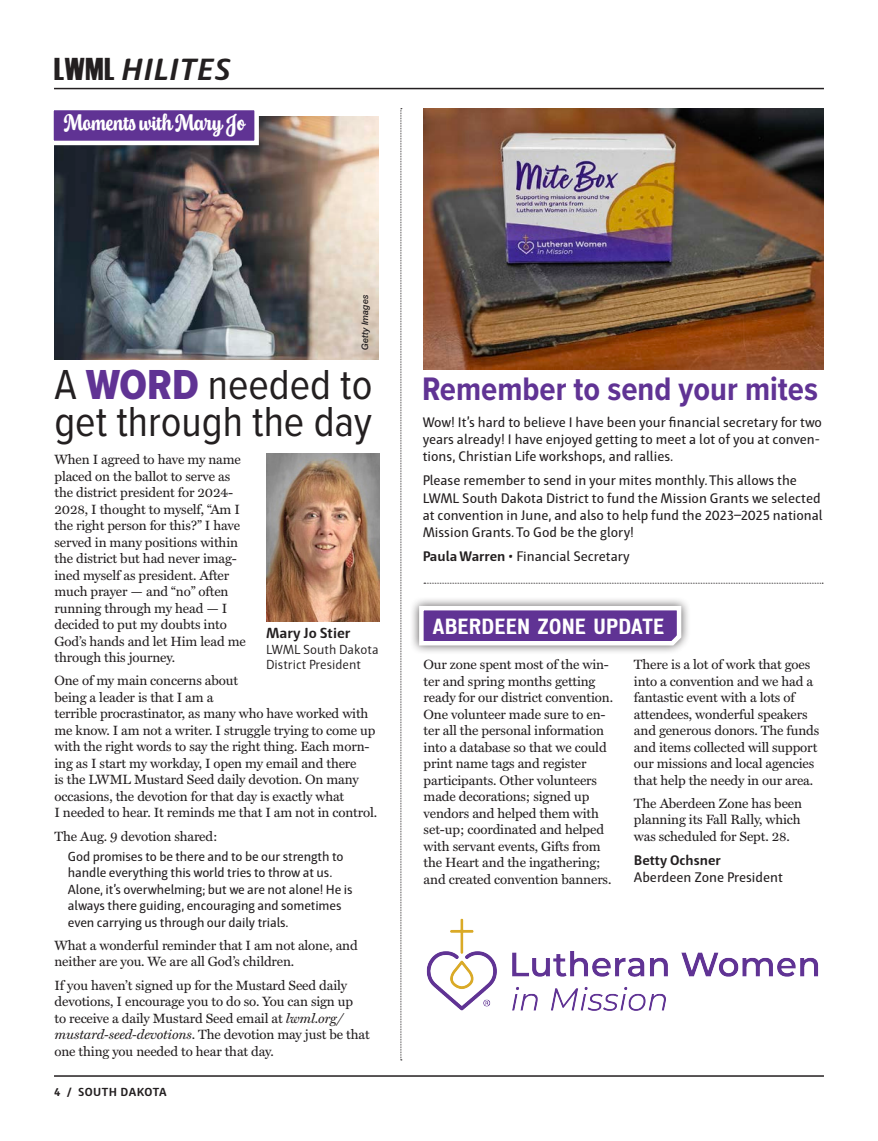
<style>
.page{position:relative;width:878px;height:1141px;background:#fff}
.page>*{position:absolute;margin:0;border:0;box-sizing:border-box;transform-origin:0 0}
.t1{font:43.5px/37.5px "Proxima Nova Cond";color:#231f20}
.t2{font:700 33.75px "Proxima Nova Cond";color:#603394}
.Interior_Header_Bar_Left{font:italic 700 31.5px "Haptic";letter-spacing:.03em;color:#231f20}
.Submissions_Body_Text{font:700 condensed 19.95px "Vonnes";letter-spacing:.035em;color:#fff}
.Heading_2{font:19.5px "Chonky Poster";color:#fff}
.Photo_Text{font:700 15px "Haptic";color:#231f20}
.t3{font:14.25px/17.2px "Haptic";color:#231f20}
.t4{font:13.5px/16.5px "Miller Text";letter-spacing:-.01em;color:#231f20}
.t5{font:13.5px/16.5px "Haptic";letter-spacing:-.01em;color:#231f20}
.Photo_Text-2{font:300 13.5px/15px "Haptic";color:#231f20}
.t6{font:700 12px "Haptic";letter-spacing:.04em;color:#231f20}
.Photo_Credit{font:italic 500 9px "Helvetica Neue LT Std";letter-spacing:-.005em;color:#231f20}
.s1{font-family:"Haettenschweiler";font-weight:400;font-style:normal}
.s2{font-family:"Proxima Nova Cond Extrabld";color:#603394}
.s3{font-style:italic}
.s4{font-weight:700}
</style>
<div class="page">
<hr style="left:54px;top:1075px;width:770px;height:2px;background:#231f20">
<hr style="left:54px;top:88px;width:770px;height:1px;background:#231f20">
<img style="left:54px;top:116px;width:324px;height:243px">
<div style="left:49px;top:106px;width:210px;height:39px;background:#603394;border:4px solid #fff"></div>
<img style="left:266px;top:454px;width:113px;height:167px">
<svg style="left:400px;top:108px;width:2px;height:952px;background:#cbcaca"></svg>
<svg style="left:424px;top:583px;width:399px;height:1px"></svg>
<img style="left:423px;top:109px;width:401px;height:260px">
<div style="left:409px;top:596px;width:281px;height:59px;background:#231f20;opacity:.75"></div>
<svg style="left:417px;top:604px;width:266px;height:44px"></svg>
<img style="left:426px;top:918px;width:393px;height:93px">
<p class="Interior_Header_Bar_Left" style="left:54px;top:50px;width:178px"><span class="s1">LWML</span> HILITES</p>
<p class="Heading_2" style="left:65px;top:109px;width:182px">Moments with Mary Jo</p>
<p class="Photo_Credit" style="left:359px;top:350px;width:57px;rotate:-90deg">Getty Images</p>
<p class="t1" style="left:54px;top:364px;width:319px">A <span class="s2">WORD</span> needed to get through the day</p>
<p class="t4" style="left:54px;top:451px;width:193px">When I agreed to have my name placed on the ballot to serve as the district president for 2024-<br>2028, I thought to myself, “Am I the right person for this?” I have served in many positions within the district but had never imag&shy;ined myself as president. After much prayer — and “no” often running through my head — I decided to put my doubts into<br>God’s hands and let Him lead me through this journey.</p>
<p class="t4" style="left:54px;top:673px;width:324px">One of my main concerns about<br>being a leader is that I am a<br>terrible procrastinator, as many who have worked with me know. I am not a writer. I struggle trying to come up with the right words to say the right thing. Each morn&shy;ing as I start my workday, I open my email and there<br>is the LWML Mustard Seed daily devotion. On many occasions, the devotion for that day is exactly what<br>I needed to hear. It reminds me that I am not in control.</p>
<p class="t4" style="left:54px;top:828px;width:165px">The Aug. 9 devotion shared:</p>
<p class="t5" style="left:68px;top:848px;width:286px">God promises to be there and to be our strength to handle everything this world tries to throw at us.<br>Alone, it’s overwhelming; but we are not alone! He is always there guiding, encouraging and sometimes even carrying us through our daily trials.</p>
<p class="t4" style="left:54px;top:937px;width:305px">What a wonderful reminder that I am not alone, and neither are you. We are all God’s children.</p>
<p class="t4" style="left:54px;top:977px;width:317px">If you haven’t signed up for the Mustard Seed daily devotions, I encourage you to do so. You can sign up<br>to receive a daily Mustard Seed email at <span class="s3">lwml.org/ mustard-seed-devotions</span>. The devotion may just be that one thing you needed to hear that day.</p>
<p class="Photo_Text" style="left:266px;top:623px;width:86px">Mary Jo Stier</p>
<p class="Photo_Text-2" style="left:266px;top:642px;width:114px">LWML South Dakota<br>District President</p>
<p class="t6" style="left:54px;top:1084px;width:114px">4 / SOUTH DAKOTA</p>
<p class="t2" style="left:422px;top:364px;width:397px">Remember to send your mites</p>
<p class="t3" style="left:422px;top:413px;width:401px">Wow! It’s hard to believe I have been your financial secretary for two years already! I have enjoyed getting to meet a lot of you at conven&shy;tions, Christian Life workshops, and rallies.</p>
<p class="t3" style="left:422px;top:472px;width:401px">Please remember to send in your mites monthly. This allows the LWML South Dakota District to fund the Mission Grants we selected at convention in June, and also to help fund the 2023–2025 national Mission Grants. To God be the glory!</p>
<p class="t3" style="left:422px;top:548px;width:208px"><span class="s4">Paula Warren</span> • Financial Secretary</p>
<p class="Submissions_Body_Text" style="left:433px;top:614px;width:233px">ABERDEEN ZONE UPDATE</p>
<p class="t4" style="left:423px;top:657px;width:191px">Our zone spent most of the win&shy;ter and spring months getting ready for our district convention.<br>One volunteer made sure to en&shy;ter all the personal information into a database so that we could print name tags and register participants. Other volunteers made decorations; signed up vendors and helped them with set-up; coordinated and helped with servant events, Gifts from the Heart and the ingathering; and created convention banners.</p>
<p class="t4" style="left:634px;top:656px;width:187px">There is a lot of work that goes into a convention and we had a fantastic event with a lots of attendees, wonderful speakers and generous donors. The funds and items collected will support our missions and local agencies that help the needy in our area.</p>
<p class="t4" style="left:634px;top:795px;width:170px;text-align:justify">The Aberdeen Zone has been planning its Fall Rally, which was scheduled for Sept. 28.</p>
<p class="t3" style="left:634px;top:851px;width:151px"><span class="s4">Betty Ochsner<br></span>Aberdeen Zone President</p>
</div>
